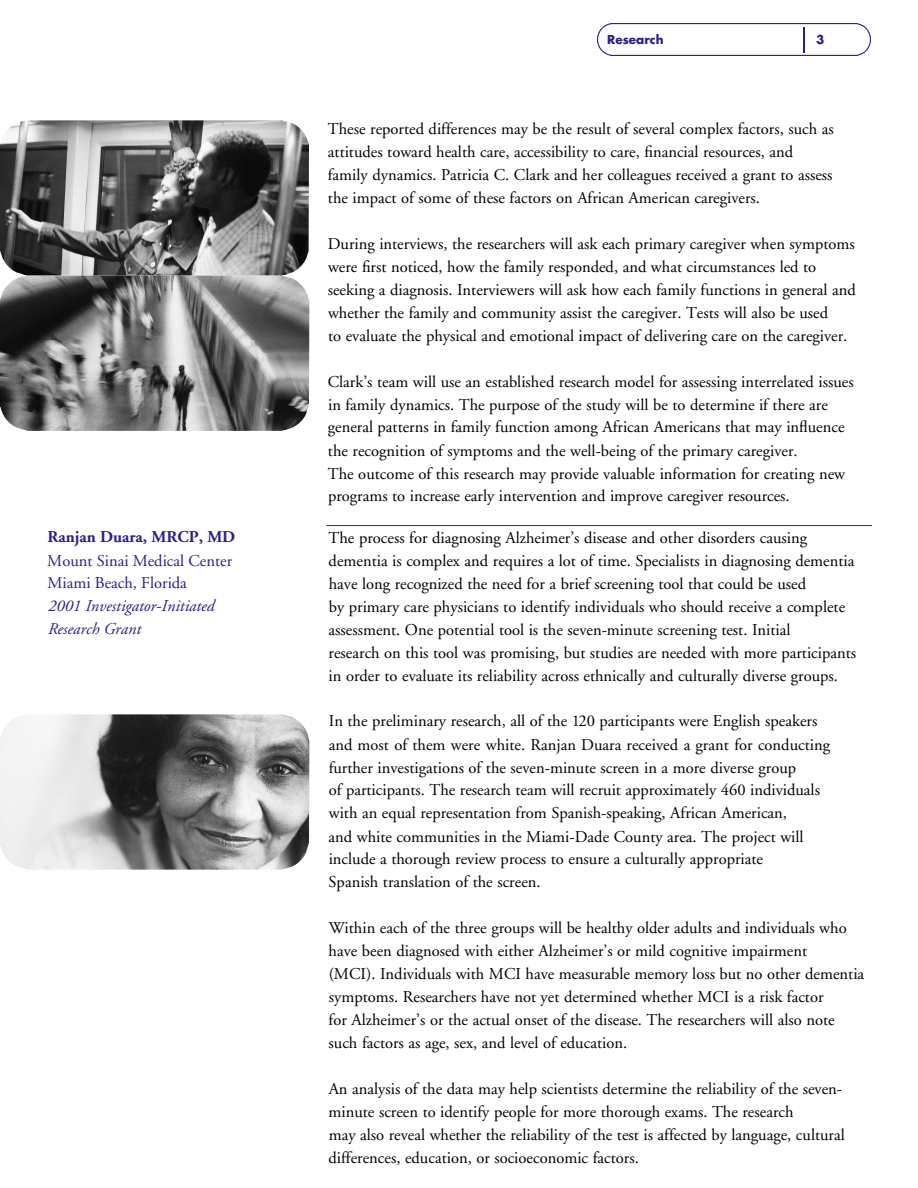
<style>
.page{position:relative;width:918px;height:1188px;background:#fff}
.page>*{position:absolute;margin:0;border:0;box-sizing:border-box;transform-origin:0 0}
.t1{font:16.5px/23px "Adobe Garamond";color:#000}
.t2{font:16.5px/22.8px "Adobe Garamond";color:#321c89}
.t3{font:italic 16.5px/22.8px "Adobe Garamond";color:#321c89}
.t4{font:700 16.5px "Adobe Garamond";color:#321c89}
.t5{font:700 12px "Futura";color:#321c89}
</style>
<div class="page">
<img style="left:0;top:120px;width:309px;height:311px">
<img style="left:0;top:714px;width:309px;height:156px">
<img style="left:597px;top:24px;width:273px;height:32px">
<svg style="left:803px;top:27px;width:1px;height:25px"></svg>
<hr style="left:326px;top:525px;width:546px;height:1px;background:#321c89">
<p class="t4" style="left:48px;top:530px;width:189px">Ranjan Duara, MRCP, MD</p>
<p class="t2" style="left:47px;top:550px;width:186px">Mount Sinai Medical Center<br>Miami Beach, Florida</p>
<p class="t3" style="left:47px;top:596px;width:168px">2001 Investigator-Initiated<br>Research Grant</p>
<p class="t5" style="left:607px;top:34px;width:58px">Research</p>
<p class="t5" style="left:816px;top:34px;width:10px">3</p>
<p class="t1" style="left:328px;top:119px;width:507px">These reported differences may be the result of several complex factors, such as attitudes toward health care, accessibility to care, financial resources, and family dynamics. Patricia C. Clark and her colleagues received a grant to assess the impact of some of these factors on African American caregivers.</p>
<p class="t1" style="left:328px;top:233px;width:530px">During interviews, the researchers will ask each primary caregiver when symptoms were first noticed, how the family responded, and what circumstances led to seeking a diagnosis. Interviewers will ask how each family functions in general and whether the family and community assist the caregiver. Tests will also be used<br>to evaluate the physical and emotional impact of delivering care on the caregiver.</p>
<p class="t1" style="left:328px;top:371px;width:528px">Clark’s team will use an established research model for assessing interrelated issues in family dynamics. The purpose of the study will be to determine if there are general patterns in family function among African Americans that may influence the recognition of symptoms and the well-being of the primary caregiver.<br>The outcome of this research may provide valuable information for creating new programs to increase early intervention and improve caregiver resources.</p>
<p class="t1" style="left:329px;top:527px;width:529px">The process for diagnosing Alzheimer’s disease and other disorders causing dementia is complex and requires a lot of time. Specialists in diagnosing dementia have long recognized the need for a brief screening tool that could be used<br>by primary care physicians to identify individuals who should receive a complete assessment. One potential tool is the seven-minute screening test. Initial<br>research on this tool was promising, but studies are needed with more participants in order to evaluate its reliability across ethnically and culturally diverse groups.</p>
<p class="t1" style="left:329px;top:711px;width:503px">In the preliminary research, all of the 120 participants were English speakers and most of them were white. Ranjan Duara received a grant for conducting further investigations of the seven-minute screen in a more diverse group<br>of participants. The research team will recruit approximately 460 individuals with an equal representation from Spanish-speaking, African American,<br>and white communities in the Miami-Dade County area. The project will include a thorough review process to ensure a culturally appropriate<br>Spanish translation of the screen.</p>
<p class="t1" style="left:329px;top:918px;width:537px">Within each of the three groups will be healthy older adults and individuals who have been diagnosed with either Alzheimer’s or mild cognitive impairment<br>(MCI). Individuals with MCI have measurable memory loss but no other dementia symptoms. Researchers have not yet determined whether MCI is a risk factor<br>for Alzheimer’s or the actual onset of the disease. The researchers will also note such factors as age, sex, and level of education.</p>
<p class="t1" style="left:329px;top:1079px;width:518px">An analysis of the data may help scientists determine the reliability of the seven&shy;minute screen to identify people for more thorough exams. The research<br>may also reveal whether the reliability of the test is affected by language, cultural differences, education, or socioeconomic factors.</p>
</div>
